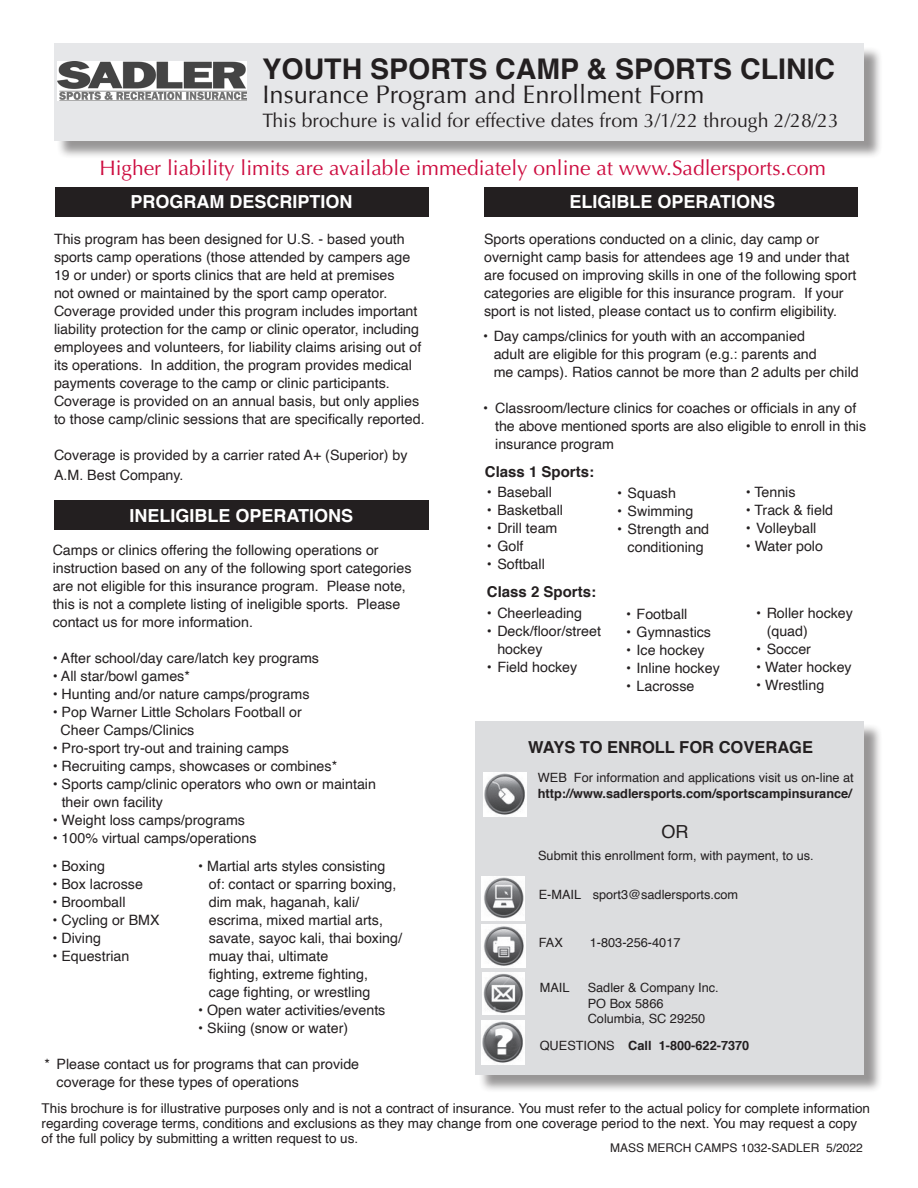
<style>
.page{position:relative;width:918px;height:1188px;background:#fff}
.page>*{position:absolute;margin:0;border:0;box-sizing:border-box;transform-origin:0 0}
.t1{font:700 28.5px "Helvetica";color:#231f20}
.t2{font:25.5px "Optima";color:#231f20}
.t3{font:21px "Optima";color:#cd0d40}
.t4{font:19.5px "Optima";color:#231f20}
.t5{font:700 18px "Helvetica";color:#fff}
.t6{font:18px "Helvetica";color:#231f20}
.t7{font:700 16.5px "Helvetica";color:#231f20}
.t8{font:700 15px "Helvetica";color:#231f20}
.t9{font:14.25px/18px "Helvetica";color:#231f20}
.t10{font:13.5px/15px "Helvetica";color:#231f20}
.t11{font:12.75px/15.3px "Helvetica";color:#231f20}
.t12{font:700 12.75px "Helvetica";color:#231f20}
.t13{font:12px "Helvetica";color:#231f20}
.s1{font-weight:400}
</style>
<div class="page">
<div style="left:56px;top:46px;width:827px;height:114px;background:#231f20;opacity:.47"></div>
<div style="left:54px;top:44px;width:810px;height:97px;background:#e6e7e9"></div>
<div style="left:54px;top:500px;width:375px;height:30px;background:#231f20"></div>
<div style="left:55px;top:188px;width:374px;height:30px;background:#231f20"></div>
<div style="left:484px;top:187px;width:374px;height:30px;background:#231f20"></div>
<img style="left:58px;top:62px;width:189px;height:38px">
<div style="left:478px;top:724px;width:405px;height:370px;background:#231f20;opacity:.47"></div>
<div style="left:476px;top:721px;width:388px;height:354px;background:#dcdddf"></div>
<img style="left:481px;top:924px;width:44px;height:43px">
<img style="left:483px;top:973px;width:42px;height:42px">
<img style="left:481px;top:877px;width:44px;height:43px">
<img style="left:481px;top:1021px;width:43px;height:44px">
<img style="left:484px;top:773px;width:43px;height:43px">
<h1 class="t1" style="left:262px;top:46px;width:574px">YOUTH SPORTS CAMP &amp; SPORTS CLINIC</h1>
<h2 class="t2" style="left:262px;top:79px;width:443px">Insurance Program and Enrollment Form</h2>
<h3 class="t4" style="left:262px;top:109px;width:578px">This brochure is valid for effective dates from 3/1/22 through 2/28/23</h3>
<h3 class="t3" style="left:99px;top:156px;width:728px">Higher liability limits are available immediately online at www.Sadlersports.com</h3>
<p class="t5" style="left:130px;top:187px;width:224px">PROGRAM DESCRIPTION</p>
<p class="t9" style="left:54px;top:231px;width:372px">This program has been designed for U.S. - based youth sports camp operations (those attended by campers age 19 or under) or sports clinics that are held at premises<br>not owned or maintained by the sport camp operator.<br>Coverage provided under this program includes important liability protection for the camp or clinic operator, including employees and volunteers, for liability claims arising out of its operations. In addition, the program provides medical payments coverage to the camp or clinic participants.<br>Coverage is provided on an annual basis, but only applies to those camp/clinic sessions that are specifically reported.</p>
<p class="t9" style="left:54px;top:446px;width:355px;line-height:19.5px">Coverage is provided by a carrier rated A+ (Superior) by<br>A.M. Best Company.</p>
<p class="t5" style="left:130px;top:501px;width:225px">INELIGIBLE OPERATIONS</p>
<p class="t9" style="left:53px;top:542px;width:360px">Camps or clinics offering the following operations or instruction based on any of the following sport categories are not eligible for this insurance program. Please note, this is not a complete listing of ineligible sports. Please contact us for more information.</p>
<p class="t9" style="left:53px;top:650px;width:268px">• After school/day care/latch key programs</p>
<p class="t9" style="left:53px;top:668px;width:139px">• All star/bowl games*</p>
<p class="t9" style="left:53px;top:686px;width:258px">• Hunting and/or nature camps/programs</p>
<p class="t9" style="left:61px;top:704px;width:243px;text-indent:-8px">• Pop Warner Little Scholars Football or<br>Cheer Camps/Clinics</p>
<p class="t9" style="left:53px;top:740px;width:238px">• Pro-sport try-out and training camps</p>
<p class="t9" style="left:53px;top:758px;width:286px">• Recruiting camps, showcases or combines*</p>
<p class="t9" style="left:62px;top:776px;width:316px;text-indent:-9px">• Sports camp/clinic operators who own or maintain their own facility</p>
<p class="t9" style="left:53px;top:812px;width:194px">• Weight loss camps/programs</p>
<p class="t9" style="left:53px;top:830px;width:205px">• 100% virtual camps/operations</p>
<p class="t9" style="left:52px;top:857px;width:54px">• Boxing</p>
<p class="t9" style="left:52px;top:875px;width:92px">• Box lacrosse</p>
<p class="t9" style="left:52px;top:893px;width:75px">• Broomball</p>
<p class="t9" style="left:52px;top:911px;width:109px">• Cycling or BMX</p>
<p class="t9" style="left:52px;top:929px;width:50px">• Diving</p>
<p class="t9" style="left:52px;top:947px;width:79px">• Equestrian</p>
<p class="t9" style="left:209px;top:858px;width:195px;text-indent:-11px">• Martial arts styles consisting of: contact or sparring boxing, dim mak, haganah, kali/ escrima, mixed martial arts, savate, sayoc kali, thai boxing/ muay thai, ultimate<br>fighting, extreme fighting, cage fighting, or wrestling</p>
<p class="t9" style="left:198px;top:1002px;width:189px">• Open water activities/events</p>
<p class="t9" style="left:198px;top:1020px;width:151px">• Skiing (snow or water)</p>
<p class="t9" style="left:57px;top:1055px;width:304px;text-indent:-12px">* Please contact us for programs that can provide coverage for these types of operations</p>
<p class="t5" style="left:569px;top:188px;width:207px">ELIGIBLE OPERATIONS</p>
<p class="t9" style="left:484px;top:231px;width:374px">Sports operations conducted on a clinic, day camp or overnight camp basis for attendees age 19 and under that are focused on improving skills in one of the following sport categories are eligible for this insurance program. If your sport is not listed, please contact us to confirm eligibility.</p>
<p class="t9" style="left:494px;top:327px;width:367px;text-indent:-11px">• Day camps/clinics for youth with an accompanied<br>adult are eligible for this program (e.g.: parents and<br>me camps). Ratios cannot be more than 2 adults per child</p>
<p class="t9" style="left:495px;top:399px;width:372px;text-indent:-12px">• Classroom/lecture clinics for coaches or officials in any of the above mentioned sports are also eligible to enroll in this insurance program</p>
<p class="t8" style="left:485px;top:460px;width:111px">Class 1 Sports:</p>
<p class="t9" style="left:487px;top:483px;width:67px">• Baseball</p>
<p class="t9" style="left:487px;top:501px;width:78px">• Basketball</p>
<p class="t9" style="left:487px;top:519px;width:72px">• Drill team</p>
<p class="t9" style="left:487px;top:537px;width:38px">• Golf</p>
<p class="t9" style="left:487px;top:555px;width:60px">• Softball</p>
<p class="t8" style="left:487px;top:579px;width:111px">Class 2 Sports:</p>
<p class="t9" style="left:487px;top:604px;width:97px">• Cheerleading</p>
<p class="t9" style="left:497px;top:622px;width:105px;text-indent:-11px">• Deck/floor/street hockey</p>
<p class="t9" style="left:487px;top:658px;width:92px">• Field hockey</p>
<p class="t9" style="left:617px;top:484px;width:60px">• Squash</p>
<p class="t9" style="left:617px;top:502px;width:78px">• Swimming</p>
<p class="t9" style="left:617px;top:520px;width:94px;text-align:center">• Strength and conditioning</p>
<p class="t9" style="left:626px;top:605px;width:63px">• Football</p>
<p class="t9" style="left:626px;top:623px;width:86px">• Gymnastics</p>
<p class="t9" style="left:626px;top:641px;width:80px">• Ice hockey</p>
<p class="t9" style="left:626px;top:659px;width:95px">• Inline hockey</p>
<p class="t9" style="left:626px;top:677px;width:70px">• Lacrosse</p>
<p class="t9" style="left:746px;top:483px;width:51px">• Tennis</p>
<p class="t9" style="left:746px;top:501px;width:89px">• Track &amp; field</p>
<p class="t9" style="left:746px;top:519px;width:72px">• Volleyball</p>
<p class="t9" style="left:746px;top:537px;width:79px">• Water polo</p>
<p class="t9" style="left:767px;top:604px;width:88px;text-indent:-11px">• Roller hockey (quad)</p>
<p class="t9" style="left:756px;top:640px;width:56px">• Soccer</p>
<p class="t9" style="left:756px;top:658px;width:97px">• Water hockey</p>
<p class="t9" style="left:756px;top:676px;width:70px">• Wrestling</p>
<p class="t7" style="left:528px;top:734px;width:286px">WAYS TO ENROLL FOR COVERAGE</p>
<p class="t11" style="left:538px;top:771px;width:318px">WEB For information and applications visit us on-line at</p>
<p class="t12" style="left:538px;top:783px;width:316px">http://www.sadlersports.com/sportscampinsurance/</p>
<p class="t6" style="left:661px;top:818px;width:28px">OR</p>
<p class="t11" style="left:538px;top:848px;width:277px">Submit this enrollment form, with payment, to us.</p>
<p class="t11" style="left:539px;top:888px;width:201px">E-MAIL sport3@sadlersports.com</p>
<p class="t11" style="left:539px;top:935px;width:26px">FAX</p>
<p class="t11" style="left:590px;top:935px;width:92px">1-803-256-4017</p>
<p class="t11" style="left:540px;top:980px;width:31px">MAIL</p>
<p class="t11" style="left:588px;top:980px;width:133px">Sadler &amp; Company Inc.<br>PO Box 5866<br>Columbia, SC 29250</p>
<p class="t12" style="left:540px;top:1035px;width:211px"><span class="s1">QUESTIONS</span> Call 1-800-622-7370</p>
<p class="t10" style="left:42px;top:1101px;width:830px">This brochure is for illustrative purposes only and is not a contract of insurance. You must refer to the actual policy for complete information regarding coverage terms, conditions and exclusions as they may change from one coverage period to the next. You may request a copy of the full policy by submitting a written request to us.</p>
<p class="t13" style="left:610px;top:1139px;width:254px">MASS MERCH CAMPS 1032-SADLER 5/2022</p>
</div>
